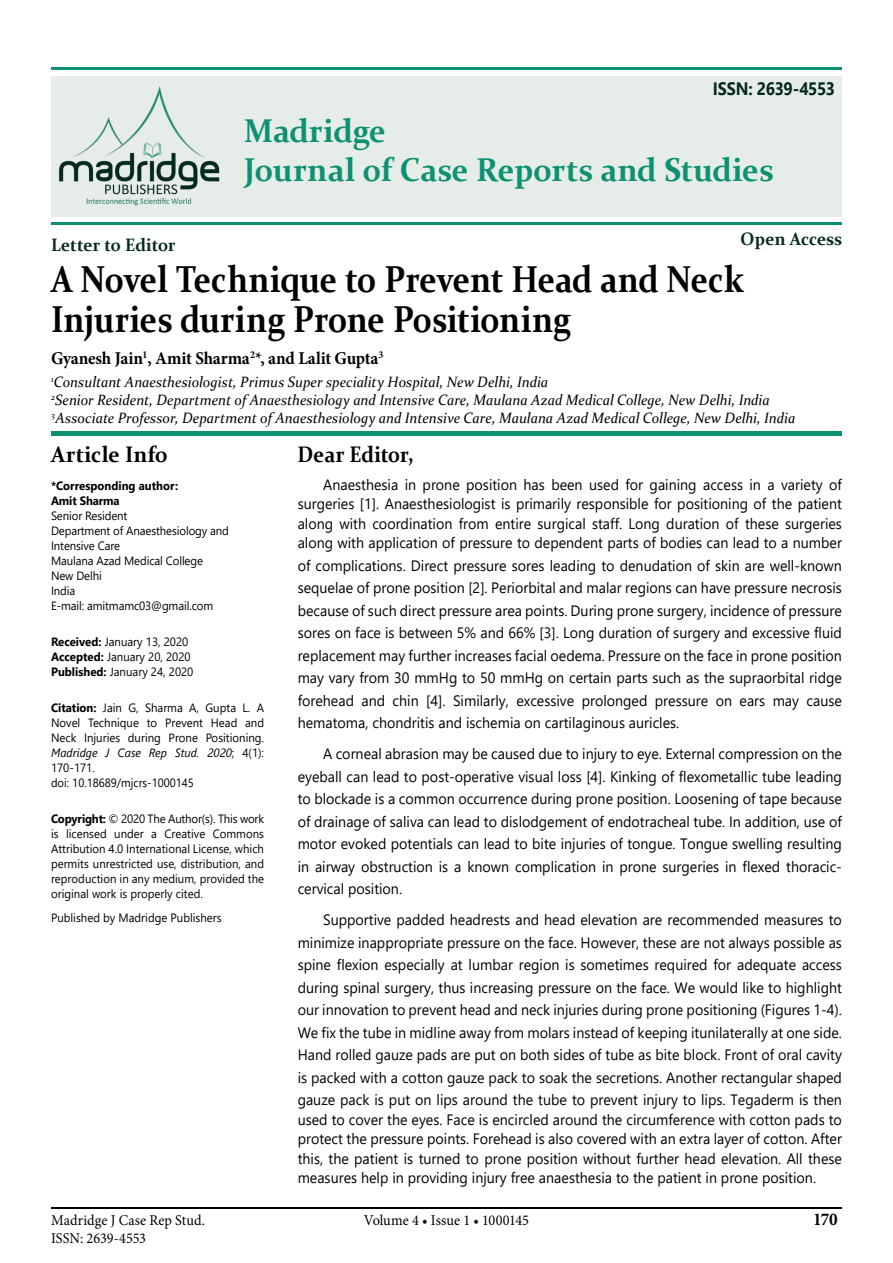
<style>
.page{position:relative;width:893px;height:1263px;background:#fff}
.page>*{position:absolute;margin:0;border:0;box-sizing:border-box;transform-origin:0 0}
.t1{font:700 37.5px/40.5px "Constantia";letter-spacing:-.005em;color:#000;scale:.87 1}
.t2{font:700 33px/39px "Constantia";color:#0e9172;scale:.95 1}
.t3{font:700 22.5px "Constantia";color:#000;scale:.95 1}
.t4{font:700 22.5px "Constantia";color:#000;scale:.9 1}
.t5{font:700 18px "Minion Pro";letter-spacing:-.015em;color:#000;scale:.95 1}
.t6{font:700 18px "Constantia";color:#032920;scale:.95 1}
.t7{font:700 18px "Segoe UI";letter-spacing:-.02em;color:#032920;scale:.9 1}
.t8{font:15px/22.5px "Segoe UI";color:#000;text-align:justify;scale:.95 1}
.t9{font:italic 15px/18px "Constantia";color:#000;scale:.95 1}
.t10{font:15px/18px "Minion Pro";color:#000;scale:.95 1}
.t11{font:12px/15px "Segoe UI";color:#000;scale:.95 1}
.t12{font:700 12px/15px "Segoe UI";color:#000;scale:.95 1}
.s1{font-weight:700}
.s2{font-style:italic}
</style>
<div class="page">
<hr style="left:51px;top:1208px;width:791px;height:1px;background:#000">
<div style="left:51px;top:76px;width:791px;height:140px;background:#e6ede9"></div>
<hr style="left:51px;top:223px;width:791px;height:2px;background:#0e9172">
<div style="left:51px;top:431px;width:791px;height:5px;background:#0e9172"></div>
<hr style="left:51px;top:68px;width:791px;height:2px;background:#0e9172">
<img style="left:59px;top:86px;width:161px;height:120px">
<p class="t7" style="left:713px;top:71px;width:137px">ISSN: 2639-4553</p>
<h2 class="t2" style="left:244px;top:109px;width:559px">Madridge<br>Journal of Case Reports and Studies</h2>
<p class="t6" style="left:51px;top:232px;width:133px">Letter to Editor</p>
<p class="t6" style="left:741px;top:226px;width:108px">Open Access</p>
<h1 class="t1" style="left:51px;top:257px;width:798px">A Novel Technique to Prevent Head and Neck<br>Injuries during Prone Positioning</h1>
<p class="t5" style="left:51px;top:346px;width:351px">Gyanesh Jain<sup>1</sup>, Amit Sharma<sup>2</sup>*, and Lalit Gupta<sup>3</sup></p>
<p class="t9" style="left:51px;top:372px;width:785px"><sup>1</sup>Consultant Anaesthesiologist, Primus Super speciality Hospital, New Delhi, India<br><sup>2</sup>Senior Resident, Department of Anaesthesiology and Intensive Care, Maulana Azad Medical College, New Delhi, India<br><sup>3</sup>Associate Professor, Department of Anaesthesiology and Intensive Care, Maulana Azad Medical College, New Delhi, India</p>
<h3 class="t3" style="left:51px;top:439px;width:125px">Article Info</h3>
<p class="t12" style="left:51px;top:477px;width:135px">*Corresponding author:<br>Amit Sharma</p>
<p class="t11" style="left:51px;top:507px;width:189px">Senior Resident<br>Department of Anaesthesiology and<br>Intensive Care<br>Maulana Azad Medical College<br>New Delhi<br>India<br>E-mail: amitmamc03@gmail.com</p>
<p class="t11" style="left:51px;top:633px;width:151px"><span class="s1">Received:</span> January 13, 2020<br><span class="s1">Accepted:</span> January 20, 2020<br><span class="s1">Published:</span> January 24, 2020</p>
<p class="t11" style="left:51px;top:699px;width:226px"><span class="s1">Citation:</span> Jain G, Sharma A, Gupta L. A<br>Novel Technique to Prevent Head and<br>Neck Injuries during Prone Positioning.<br><span class="s2">Madridge J Case Rep Stud. 2020</span>; 4(1):<br>170-171.<br>doi: 10.18689/mjcrs-1000145</p>
<p class="t11" style="left:51px;top:810px;width:226px;text-align:justify"><span class="s1">Copyright:</span> © 2020 The Author(s). This work is licensed under a Creative Commons Attribution 4.0 International License, which permits unrestricted use, distribution, and reproduction in any medium, provided the original work is properly cited.</p>
<p class="t11" style="left:51px;top:909px;width:181px">Published by Madridge Publishers</p>
<h3 class="t4" style="left:298px;top:439px;width:130px">Dear Editor,</h3>
<p class="t8" style="left:298px;top:473px;width:574px;line-height:19.5px;text-indent:26px">Anaesthesia in prone position has been used for gaining access in a variety of surgeries [1]. Anaesthesiologist is primarily responsible for positioning of the patient along with coordination from entire surgical staff. Long duration of these surgeries along with application of pressure to dependent parts of bodies can lead to a number</p>
<p class="t8" style="left:298px;top:553px;width:574px">of complications. Direct pressure sores leading to denudation of skin are well-known sequelae of prone position [2]. Periorbital and malar regions can have pressure necrosis because of such direct pressure area points. During prone surgery, incidence of pressure sores on face is between 5% and 66% [3]. Long duration of surgery and excessive fluid replacement may further increases facial oedema. Pressure on the face in prone position may vary from 30 mmHg to 50 mmHg on certain parts such as the supraorbital ridge forehead and chin [4]. Similarly, excessive prolonged pressure on ears may cause hematoma, chondritis and ischemia on cartilaginous auricles.</p>
<p class="t8" style="left:298px;top:741px;width:574px;text-indent:26px">A corneal abrasion may be caused due to injury to eye. External compression on the eyeball can lead to post-operative visual loss [4]. Kinking of flexometallic tube leading to blockade is a common occurrence during prone position. Loosening of tape because of drainage of saliva can lead to dislodgement of endotracheal tube. In addition, use of motor evoked potentials can lead to bite injuries of tongue. Tongue swelling resulting in airway obstruction is a known complication in prone surgeries in flexed thoracic&shy;cervical position.</p>
<p class="t8" style="left:298px;top:907px;width:574px;text-indent:26px">Supportive padded headrests and head elevation are recommended measures to minimize inappropriate pressure on the face. However, these are not always possible as spine flexion especially at lumbar region is sometimes required for adequate access during spinal surgery, thus increasing pressure on the face. We would like to highlight our innovation to prevent head and neck injuries during prone positioning (Figures 1-4).<br>We fix the tube in midline away from molars instead of keeping itunilaterally at one side.<br>Hand rolled gauze pads are put on both sides of tube as bite block. Front of oral cavity is packed with a cotton gauze pack to soak the secretions. Another rectangular shaped gauze pack is put on lips around the tube to prevent injury to lips. Tegaderm is then</p>
<p class="t8" style="left:298px;top:1108px;width:574px;line-height:19.5px">used to cover the eyes. Face is encircled around the circumference with cotton pads to protect the pressure points. Forehead is also covered with an extra layer of cotton. After this, the patient is turned to prone position without further head elevation. All these measures help in providing injury free anaesthesia to the patient in prone position.</p>
<p class="t10" style="left:51px;top:1212px;width:164px">Madridge J Case Rep Stud.<br>ISSN: 2639-4553</p>
<p class="t10" style="left:364px;top:1212px;width:176px">Volume 4 • Issue 1 • 1000145</p>
<p class="t5" style="left:813px;top:1206px;width:27px">170</p>
</div>
